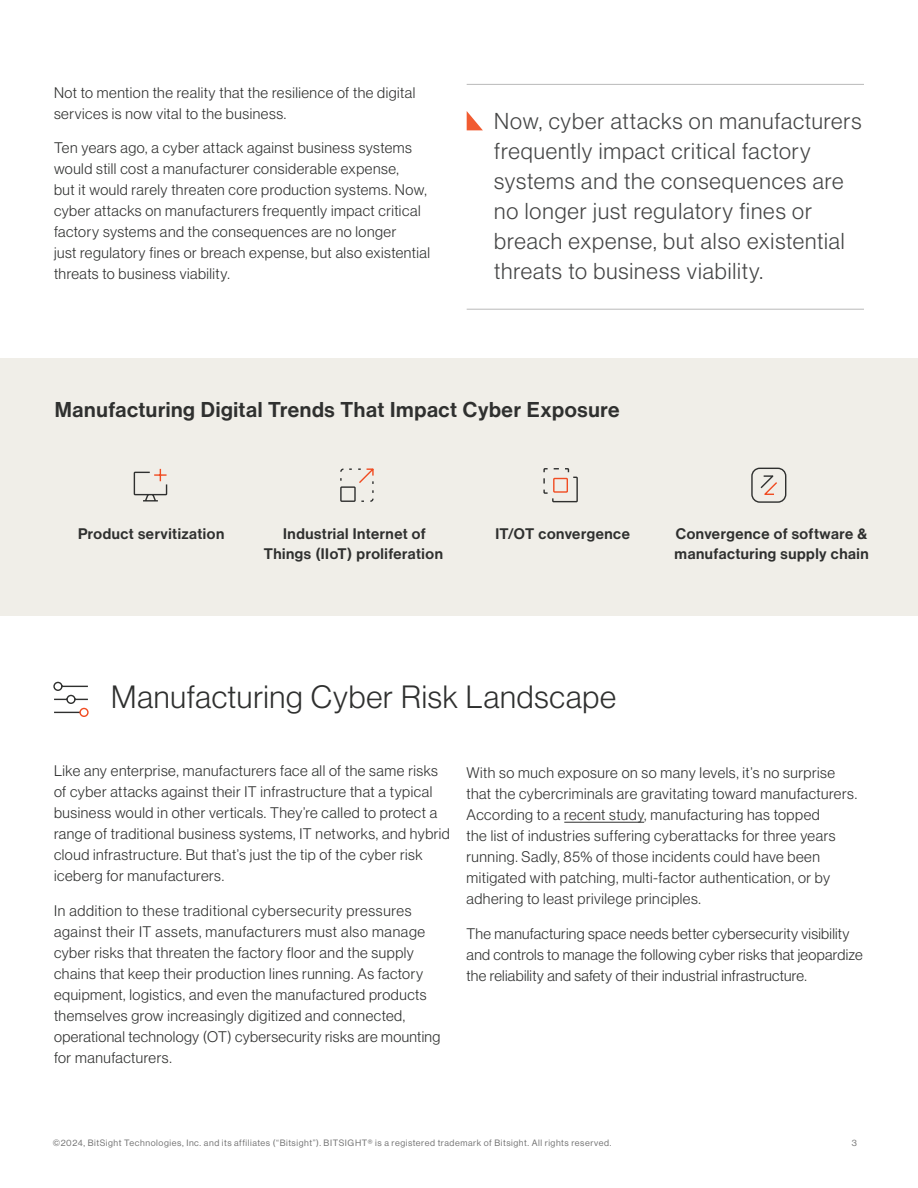
<style>
.page{position:relative;width:918px;height:1188px;background:#fff}
.page>*{position:absolute;margin:0;border:0;box-sizing:border-box;transform-origin:0 0}
.t1{font:31.5px "N Haas Grotesk DS Pro 45 Lt";letter-spacing:.025em;color:#2f302f}
.t2{font:22.5px/30px "N Haas Grotesk DS Pro 45 Lt";letter-spacing:.04em;color:#444545}
.t3{font:21px "N Haas Grotesk DS Pro 65 Md";letter-spacing:.03em;color:#2f302f}
.t4{font:15px/21px "N Haas Grotesk DS Pro 45 Lt";letter-spacing:.035em;color:#2f302f}
.t5{font:15px/19.5px "N Haas Grotesk DS Pro 65 Md";letter-spacing:.035em;color:#2f302f;text-align:center}
.t6{font:9px "N Haas Grotesk DS Pro 55 Rg";letter-spacing:.06em;color:#737373}
</style>
<div class="page">
<div style="left:0;top:359px;width:918px;height:257px;background:#f0eee8"></div>
<hr style="left:467px;top:84px;width:397px;height:1px;background:#b9b9b9">
<hr style="left:467px;top:309px;width:397px;height:1px;background:#b9b9b9">
<svg style="left:467px;top:111px;width:16px;height:19px"></svg>
<svg style="left:543px;top:468px;width:35px;height:35px"></svg>
<hr style="left:564px;top:822px;width:80px;height:1px;background:#2f302f">
<svg style="left:53px;top:681px;width:36px;height:33px"></svg>
<div style="left:79px;top:708px;width:10px;height:9px;border:1px solid #f04c22;border-radius:50%"></div>
<svg style="left:751px;top:467px;width:36px;height:36px"></svg>
<svg style="left:340px;top:468px;width:34px;height:34px"></svg>
<svg style="left:133px;top:469px;width:35px;height:33px"></svg>
<p class="t4" style="left:54px;top:82px;width:363px">Not to mention the reality that the resilience of the digital services is now vital to the business.</p>
<p class="t4" style="left:54px;top:137px;width:377px">Ten years ago, a cyber attack against business systems would still cost a manufacturer considerable expense,<br>but it would rarely threaten core production systems. Now, cyber attacks on manufacturers frequently impact critical factory systems and the consequences are no longer<br>just regulatory fines or breach expense, but also existential threats to business viability.</p>
<h2 class="t2" style="left:494px;top:107px;width:369px">Now, cyber attacks on manufacturers frequently impact critical factory systems and the consequences are no longer just regulatory fines or breach expense, but also existential threats to business viability.</h2>
<h3 class="t3" style="left:55px;top:398px;width:566px">Manufacturing Digital Trends That Impact Cyber Exposure</h3>
<p class="t5" style="left:78px;top:525px;width:148px">Product servitization</p>
<p class="t5" style="left:495px;top:525px;width:136px">IT/OT convergence</p>
<p class="t5" style="left:675px;top:525px;width:196px;text-align:left">Convergence of software &amp; manufacturing supply chain</p>
<p class="t5" style="left:264px;top:525px;width:181px">Industrial Internet of<br>Things (IIoT) proliferation</p>
<h1 class="t1" style="left:111px;top:679px;width:507px">Manufacturing Cyber Risk Landscape</h1>
<p class="t4" style="left:54px;top:761px;width:397px">Like any enterprise, manufacturers face all of the same risks of cyber attacks against their IT infrastructure that a typical business would in other verticals. They’re called to protect a range of traditional business systems, IT networks, and hybrid cloud infrastructure. But that’s just the tip of the cyber risk iceberg for manufacturers.</p>
<p class="t4" style="left:54px;top:900px;width:388px">In addition to these traditional cybersecurity pressures against their IT assets, manufacturers must also manage cyber risks that threaten the factory floor and the supply chains that keep their production lines running. As factory equipment, logistics, and even the manufactured products themselves grow increasingly digitized and connected, operational technology (OT) cybersecurity risks are mounting for manufacturers.</p>
<p class="t4" style="left:467px;top:762px;width:392px">With so much exposure on so many levels, it’s no surprise that the cybercriminals are gravitating toward manufacturers.<br>According to a recent study, manufacturing has topped<br>the list of industries suffering cyberattacks for three years running. Sadly, 85% of those incidents could have been mitigated with patching, multi-factor authentication, or by adhering to least privilege principles.</p>
<p class="t4" style="left:467px;top:923px;width:398px">The manufacturing space needs better cybersecurity visibility and controls to manage the following cyber risks that jeopardize the reliability and safety of their industrial infrastructure.</p>
<p class="t6" style="left:53px;top:1138px;width:560px">©2024, BitSight Technologies, Inc. and its affiliates (“Bitsight”). BITSIGHT® is a registered trademark of Bitsight. All rights reserved.</p>
<p class="t6" style="left:852px;top:1138px;width:7px">3</p>
</div>
